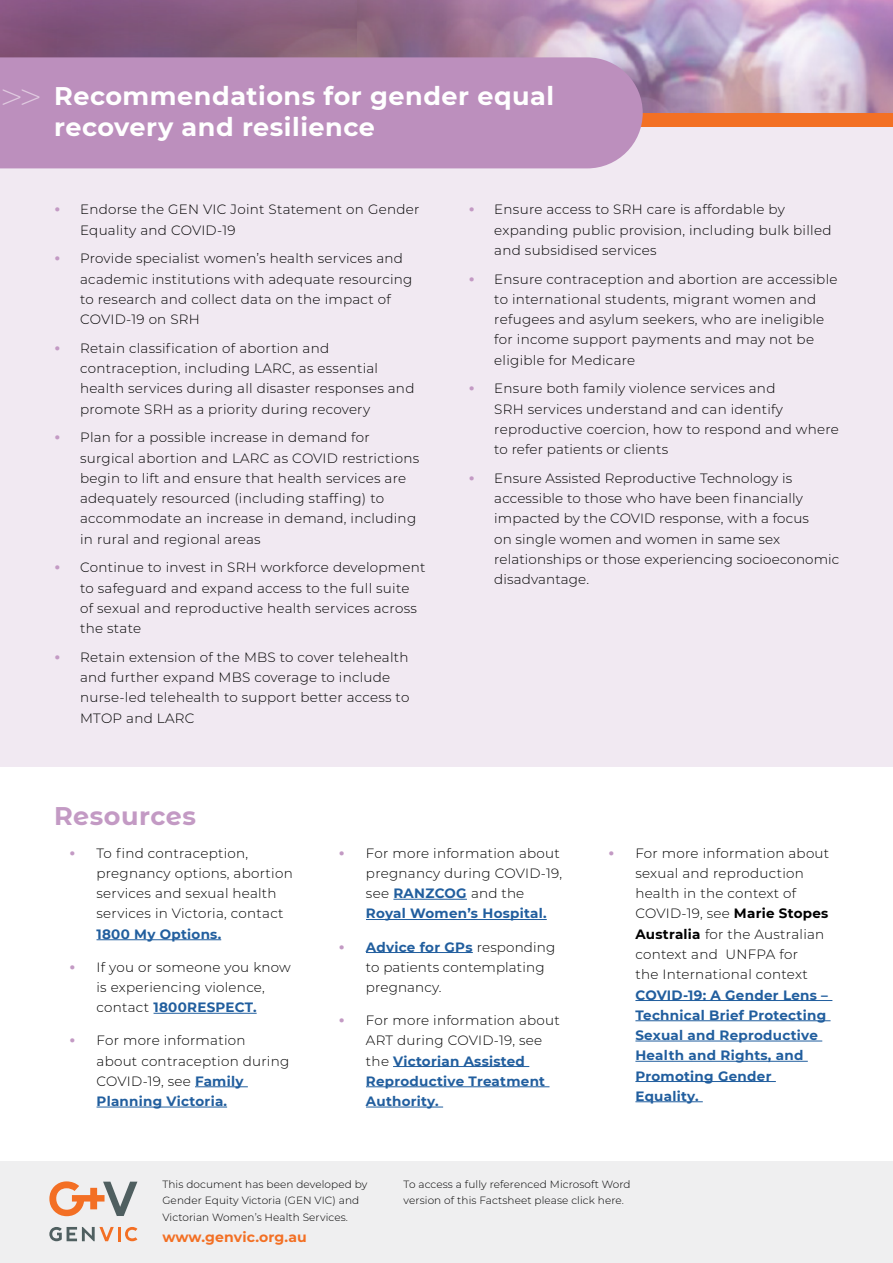
<style>
.page{position:relative;width:893px;height:1263px;background:#fff}
.page>*{position:absolute;margin:0;border:0;box-sizing:border-box;transform-origin:0 0}
.t1{font:200 42.3px "Montserrat";color:#e0cae0}
.t2{font:700 25.5px/31.5px "Montserrat";letter-spacing:.02em;color:#fff}
.t3{font:700 25.5px "Montserrat";letter-spacing:.02em;color:#c39ac4}
.t4{font:700 14.1px "Montserrat";letter-spacing:.01em;color:#f37024}
.t5{font:300 13.5px/20.2px "Montserrat";letter-spacing:.02em;color:#000}
.t6{font:700 13.5px/20.2px "Montserrat";letter-spacing:.02em;color:#215e9e}
.t7{font:300 10.5px/16.6px "Montserrat";letter-spacing:.01em;color:#000}
.s1{font-weight:700;font-size:16.5px;color:#c39ac4}
.s2{font-weight:700;color:#215e9e}
.s3{font-size:16.5px;color:#c39ac4}
.s4{font-weight:300;color:#000}
.s5{font-weight:700}
</style>
<div class="page">
<div style="left:0;top:0;width:893px;height:134px;background:#f37024"></div>
<div style="left:0;top:128px;width:893px;height:639px;background:#f1e9f2"></div>
<hr style="left:97px;top:939px;width:124px;height:1px;background:#215e9e">
<hr style="left:154px;top:1013px;width:103px;height:1px;background:#215e9e">
<hr style="left:195px;top:1086px;width:53px;height:1px;background:#215e9e">
<hr style="left:97px;top:1107px;width:130px;height:1px;background:#215e9e">
<hr style="left:393px;top:899px;width:74px;height:1px;background:#215e9e">
<hr style="left:366px;top:919px;width:181px;height:1px;background:#215e9e">
<hr style="left:366px;top:952px;width:107px;height:1px;background:#215e9e">
<hr style="left:393px;top:1066px;width:136px;height:1px;background:#215e9e">
<hr style="left:366px;top:1086px;width:183px;height:1px;background:#215e9e">
<hr style="left:366px;top:1107px;width:77px;height:1px;background:#215e9e">
<hr style="left:635px;top:1000px;width:197px;height:1px;background:#215e9e">
<hr style="left:635px;top:1020px;width:195px;height:1px;background:#215e9e">
<hr style="left:635px;top:1041px;width:187px;height:1px;background:#215e9e">
<hr style="left:635px;top:1061px;width:173px;height:1px;background:#215e9e">
<hr style="left:635px;top:1081px;width:141px;height:1px;background:#215e9e">
<hr style="left:635px;top:1101px;width:68px;height:1px;background:#215e9e">
<img style="left:717px;top:0;width:176px;height:113px">
<svg style="left:0;top:0;width:717px;height:113px;background:#987495"></svg>
<div style="left:0;top:57px;width:643px;height:111px;background:#bc8fbd"></div>
<div style="left:0;top:1161px;width:893px;height:102px;background:#efeff0"></div>
<svg style="left:49px;top:1181px;width:88px;height:35px"></svg>
<svg style="left:49px;top:1227px;width:65px;height:14px"></svg>
<hr style="left:118px;top:1227px;width:3px;height:14px;background:#f36f24">
<svg style="left:125px;top:1227px;width:12px;height:14px"></svg>
<h1 class="t1" style="left:-1px;top:68px;width:45px">&gt;&gt;</h1>
<h2 class="t2" style="left:54px;top:79px;width:501px">Recommendations for gender equal recovery and resilience</h2>
<p class="t5" style="left:80px;top:199px;width:341px;text-indent:-26px"><span class="s1">•</span> Endorse the GEN VIC Joint Statement on Gender<br>Equality and COVID-19</p>
<p class="t5" style="left:80px;top:248px;width:334px;text-indent:-26px"><span class="s1">•</span> Provide specialist women’s health services and academic institutions with adequate resourcing to research and collect data on the impact of COVID-19 on SRH</p>
<p class="t5" style="left:80px;top:338px;width:336px;text-indent:-26px"><span class="s1">•</span> Retain classification of abortion and contraception, including LARC, as essential health services during all disaster responses and promote SRH as a priority during recovery</p>
<p class="t5" style="left:80px;top:427px;width:340px;text-indent:-26px"><span class="s1">•</span> Plan for a possible increase in demand for surgical abortion and LARC as COVID restrictions begin to lift and ensure that health services are adequately resourced (including staffing) to accommodate an increase in demand, including in rural and regional areas</p>
<p class="t5" style="left:80px;top:557px;width:347px;text-indent:-26px"><span class="s1">•</span> Continue to invest in SRH workforce development to safeguard and expand access to the full suite of sexual and reproductive health services across the state</p>
<p class="t5" style="left:80px;top:647px;width:331px;text-indent:-26px"><span class="s1">•</span> Retain extension of the MBS to cover telehealth and further expand MBS coverage to include nurse-led telehealth to support better access to MTOP and LARC</p>
<p class="t5" style="left:494px;top:199px;width:339px;text-indent:-26px"><span class="s1">•</span> Ensure access to SRH care is affordable by expanding public provision, including bulk billed and subsidised services</p>
<p class="t5" style="left:494px;top:268px;width:345px;text-indent:-26px"><span class="s1">•</span> Ensure contraception and abortion are accessible to international students, migrant women and refugees and asylum seekers, who are ineligible for income support payments and may not be eligible for Medicare</p>
<p class="t5" style="left:494px;top:378px;width:346px;text-indent:-26px"><span class="s1">•</span> Ensure both family violence services and<br>SRH services understand and can identify reproductive coercion, how to respond and where to refer patients or clients</p>
<p class="t5" style="left:494px;top:468px;width:347px;text-indent:-26px"><span class="s1">•</span> Ensure Assisted Reproductive Technology is accessible to those who have been financially impacted by the COVID response, with a focus<br>on single women and women in same sex relationships or those experiencing socioeconomic disadvantage.</p>
<h2 class="t3" style="left:54px;top:798px;width:143px">Resources</h2>
<p class="t5" style="left:97px;top:842px;width:198px;text-indent:-27px"><span class="s1">•</span> To find contraception, pregnancy options, abortion services and sexual health services in Victoria, contact</p>
<p class="t6" style="left:97px;top:923px;width:126px">1800 My Options.</p>
<p class="t5" style="left:70px;top:956px;width:223px;text-align:center"><span class="s1">•</span> If you or someone you know is experiencing violence, contact <span class="s2">1800RESPECT.</span></p>
<p class="t5" style="left:97px;top:1030px;width:194px;text-indent:-27px"><span class="s1">•</span> For more information about contraception during<br>COVID-19, see <span class="s2">Family<br>Planning Victoria.</span></p>
<p class="t5" style="left:366px;top:842px;width:198px;text-indent:-27px"><span class="s1">•</span> For more information about pregnancy during COVID-19, see <span class="s2">RANZCOG</span> and the<br><span class="s2">Royal Women’s Hospital.</span></p>
<p class="t5" style="left:366px;top:936px;width:191px;text-indent:-27px"><span class="s1">•</span> <span class="s2">Advice for GPs</span> responding to patients contemplating pregnancy.</p>
<p class="t6" style="left:366px;top:1009px;width:195px;text-indent:-27px"><span class="s3">•</span> <span class="s4">For more information about<br>ART during COVID-19, see the</span> Victorian Assisted<br>Reproductive Treatment<br>Authority.</p>
<p class="t5" style="left:635px;top:842px;width:195px;text-indent:-27px"><span class="s1">•</span> For more information about sexual and reproduction health in the context of<br>COVID-19, see <span class="s5">Marie Stopes<br>Australia</span> for the Australian context and UNFPA for<br>the International context</p>
<p class="t6" style="left:635px;top:984px;width:194px">COVID-19: A Gender Lens –<br>Technical Brief Protecting<br>Sexual and Reproductive<br>Health and Rights, and<br>Promoting Gender<br>Equality.</p>
<p class="t7" style="left:162px;top:1175px;width:206px">This document has been developed by<br>Gender Equity Victoria (GEN VIC) and<br>Victorian Women’s Health Services.</p>
<p class="t4" style="left:162px;top:1226px;width:146px">www.genvic.org.au</p>
<p class="t7" style="left:404px;top:1175px;width:229px">To access a fully referenced Microsoft Word version of this Factsheet please click here.</p>
</div>
